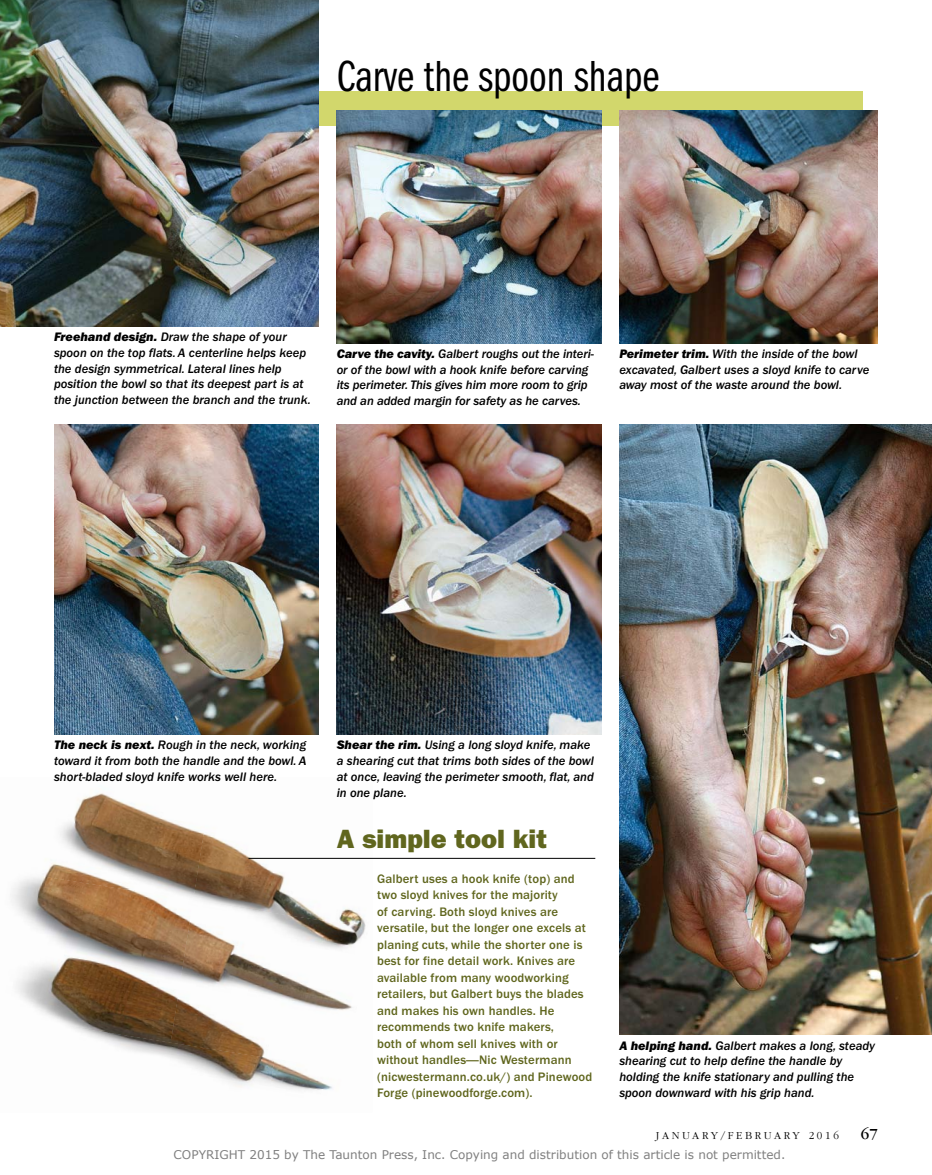
<style>
.page{position:relative;width:932px;height:1175px;background:#fff}
.page>*{position:absolute;margin:0;border:0;box-sizing:border-box;transform-origin:0 0}
.t1{font:45px "ITC Franklin Gothic Std Bk Cp";color:#000}
.t2{font:26.55px "ITC Franklin Gothic Std Hvy";color:#60661e}
.t3{font:16.05px "ITC Garamond Std";color:#000}
.t4{font:12.75px/15.8px "ITC Franklin Gothic Std Med It";color:#000}
.t5{font:500 12.75px/16.5px "ITC Franklin Gothic Std";letter-spacing:.01em;color:#60661e}
.t6{font:12px "Verdana";color:#808080}
.t7{font:300 11.1px "ITC Garamond Std";letter-spacing:.24em;color:#000}
.s1{font-family:"ITC Franklin Gothic Std Hvy It"}
</style>
<div class="page">
<div style="left:277px;top:91px;width:585px;height:34px;background:#d2d76c"></div>
<img style="left:48px;top:793px;width:145px;height:76px">
<img style="left:193px;top:830px;width:179px;height:70px">
<img style="left:10px;top:869px;width:183px;height:146px">
<img style="left:170px;top:900px;width:196px;height:115px">
<img style="left:48px;top:1015px;width:219px;height:72px">
<img style="left:267px;top:1058px;width:65px;height:32px">
<img style="left:0;top:0;width:319px;height:326px">
<img style="left:336px;top:110px;width:265px;height:233px">
<img style="left:54px;top:424px;width:265px;height:310px">
<img style="left:619px;top:424px;width:313px;height:611px">
<img style="left:619px;top:110px;width:259px;height:233px">
<img style="left:336px;top:424px;width:265px;height:310px">
<hr style="left:248px;top:858px;width:347px;height:1px;background:#000">
<h1 class="t1" style="left:336px;top:51px;width:324px">Carve the spoon shape</h1>
<p class="t4" style="left:54px;top:329px;width:258px"><span class="s1">Freehand design.</span> Draw the shape of your spoon on the top flats. A centerline helps keep the design symmetrical. Lateral lines help position the bowl so that its deepest part is at the junction between the branch and the trunk.</p>
<p class="t4" style="left:337px;top:346px;width:259px"><span class="s1">Carve the cavity.</span> Galbert roughs out the interi&shy;or of the bowl with a hook knife before carving its perimeter. This gives him more room to grip and an added margin for safety as he carves.</p>
<p class="t4" style="left:619px;top:346px;width:252px"><span class="s1">Perimeter trim.</span> With the inside of the bowl excavated, Galbert uses a sloyd knife to carve away most of the waste around the bowl.</p>
<p class="t4" style="left:54px;top:737px;width:254px;text-align:justify"><span class="s1">The neck is next.</span> Rough in the neck, working toward it from both the handle and the bowl. A short-bladed sloyd knife works well here.</p>
<p class="t4" style="left:337px;top:737px;width:259px"><span class="s1">Shear the rim.</span> Using a long sloyd knife, make a shearing cut that trims both sides of the bowl at once, leaving the perimeter smooth, flat, and in one plane.</p>
<h2 class="t2" style="left:336px;top:823px;width:212px">A simple tool kit</h2>
<p class="t5" style="left:377px;top:870px;width:217px">Galbert uses a hook knife (top) and two sloyd knives for the majority<br>of carving. Both sloyd knives are versatile, but the longer one excels at planing cuts, while the shorter one is best for fine detail work. Knives are available from many woodworking retailers, but Galbert buys the blades and makes his own handles. He recommends two knife makers,<br>both of whom sell knives with or without handles—Nic Westermann (nicwestermann.co.uk/) and Pinewood Forge (pinewoodforge.com).</p>
<p class="t4" style="left:619px;top:1037px;width:257px"><span class="s1">A helping hand.</span> Galbert makes a long, steady shearing cut to help define the handle by holding the knife stationary and pulling the spoon downward with his grip hand.</p>
<p class="t7" style="left:655px;top:1129px;width:185px">JANUARY/FEBRUARY 2016</p>
<p class="t3" style="left:860px;top:1124px;width:19px">67</p>
<p class="t6" style="left:174px;top:1146px;width:613px">COPYRIGHT 2015 by The Taunton Press, Inc. Copying and distribution of this article is not permitted.</p>
</div>
